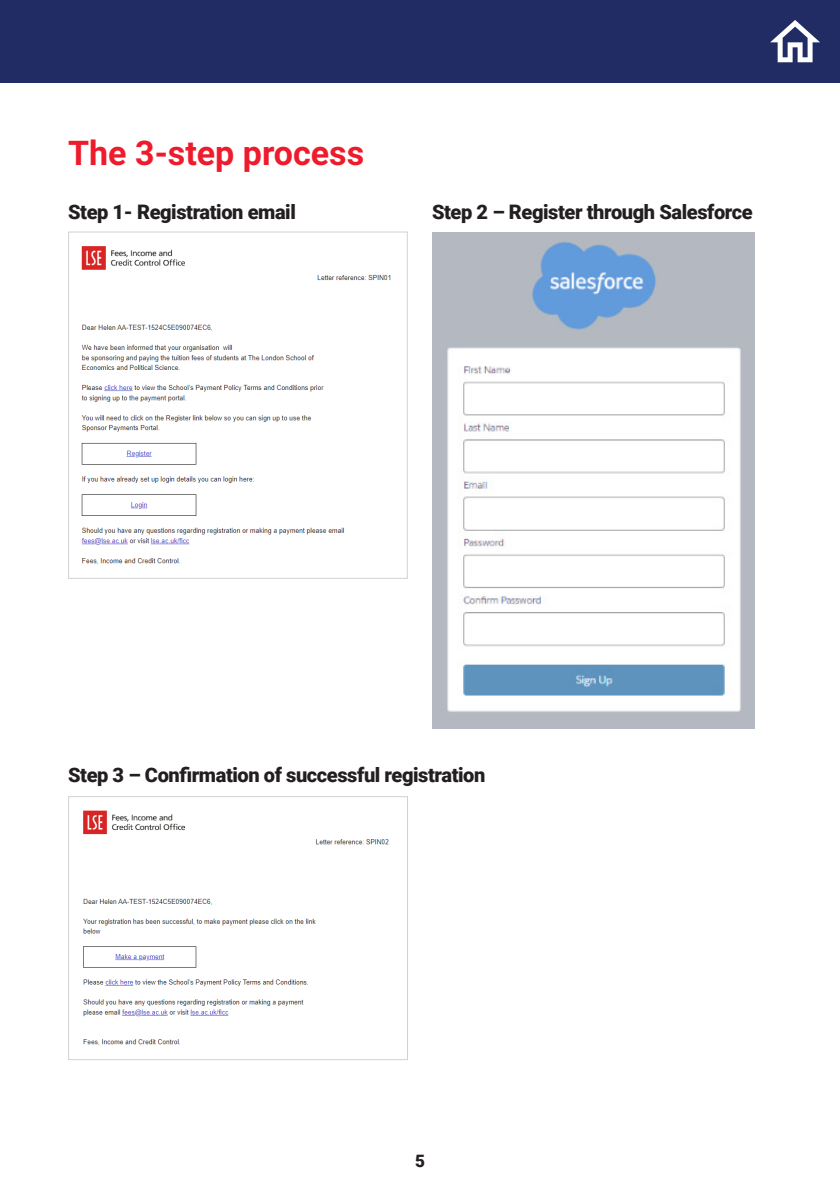
<style>
.page{position:relative;width:840px;height:1191px;background:#fff}
.page>*{position:absolute;margin:0;border:0;box-sizing:border-box;transform-origin:0 0}
.t1{font:700 34px "Roboto";color:#ee1b2c}
.green_headings{font:900 20px "Roboto";letter-spacing:-.02em;color:#231f20}
.t2{font:900 17.2px "Roboto";color:#231f20}
</style>
<div class="page">
<div style="left:0;top:0;width:839px;height:82px;background:#212b64"></div>
<svg style="left:770px;top:20px;width:49px;height:42px"></svg>
<img style="left:81px;top:246px;width:310px;height:319px">
<div style="left:68px;top:231px;width:339px;height:348px;border:1px solid #d1d2d4"></div>
<img style="left:432px;top:232px;width:322px;height:496px">
<img style="left:83px;top:810px;width:306px;height:236px">
<div style="left:68px;top:796px;width:340px;height:264px;border:1px solid #d1d2d4"></div>
<p class="t1" style="left:68px;top:129px;width:297px">The 3-step process</p>
<p class="green_headings" style="left:68px;top:198px;width:229px">Step 1- Registration email</p>
<p class="green_headings" style="left:432px;top:198px;width:322px">Step 2 – Register through Salesforce</p>
<p class="green_headings" style="left:68px;top:760px;width:418px">Step 3 – Confirmation of successful registration</p>
<p class="t2" style="left:415px;top:1148px;width:11px">5</p>
</div>
